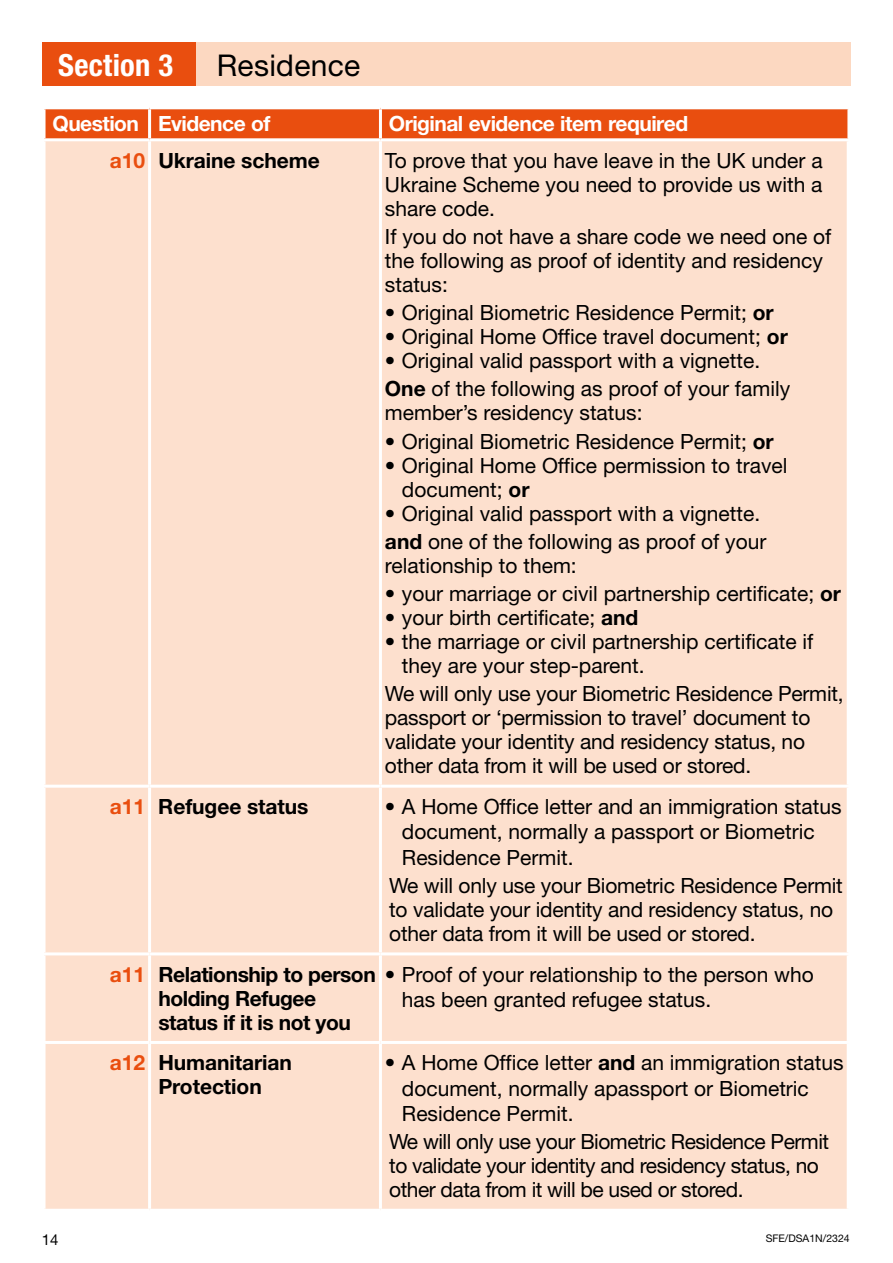
<style>
.page{position:relative;width:893px;height:1263px;background:#fff}
.page>*{position:absolute;margin:0;border:0;box-sizing:border-box;transform-origin:0 0}
.Section_header_1{font:700 condensed 30.6px "Helvetica Neue LT Std";letter-spacing:.01em;color:#fff}
.Section_header_2{font:30px "Helvetica Neue LT Std";letter-spacing:.01em;color:#000}
.Table_-_Bullet{font:21px/25.5px "Helvetica Neue LT Std";color:#000}
.Table_-_Body{font:21px/24px "Helvetica Neue LT Std";color:#000}
.Table_contents_Hel_R{font:21px/24px "Helvetica Neue LT Std";letter-spacing:-.025em;color:#000}
.Table_contents_Hel_R-2{font:700 21px/24px "Helvetica Neue LT Std";letter-spacing:-.005em;color:#000}
.t1{font:700 21px "Helvetica Neue LT Std";letter-spacing:-.025em;color:#fff}
.sub-section_number{font:700 21px "Helvetica Neue LT Std";color:#e94e0f}
.t2{font:15px "Helvetica Neue LT Std";color:#000}
.t3{font:10.5px "Helvetica Neue LT Std";color:#000}
.s1{font-weight:700}
.s2{font-weight:400}
</style>
<div class="page">
<div style="left:192px;top:43px;width:658px;height:43px;background:#fcd8c1"></div>
<div style="left:43px;top:43px;width:153px;height:43px;background:#e94e0f"></div>
<div style="left:46px;top:109px;width:801px;height:29px;background:#e94e0f"></div>
<div style="left:46px;top:141px;width:801px;height:1068px;background:#fde0ce"></div>
<hr style="left:148px;top:109px;width:3px;height:29px;background:#fff">
<hr style="left:379px;top:109px;width:3px;height:29px;background:#fff">
<hr style="left:148px;top:141px;width:3px;height:644px;background:#fff">
<hr style="left:379px;top:141px;width:3px;height:644px;background:#fff">
<hr style="left:43px;top:785px;width:107px;height:3px;background:#fff">
<hr style="left:150px;top:785px;width:230px;height:3px;background:#fff">
<hr style="left:148px;top:788px;width:3px;height:164px;background:#fff">
<hr style="left:380px;top:785px;width:470px;height:3px;background:#fff">
<hr style="left:379px;top:788px;width:3px;height:164px;background:#fff">
<hr style="left:43px;top:952px;width:107px;height:3px;background:#fff">
<hr style="left:150px;top:952px;width:230px;height:3px;background:#fff">
<hr style="left:148px;top:955px;width:3px;height:86px;background:#fff">
<hr style="left:380px;top:952px;width:470px;height:3px;background:#fff">
<hr style="left:379px;top:955px;width:3px;height:86px;background:#fff">
<hr style="left:43px;top:1041px;width:107px;height:3px;background:#fff">
<hr style="left:150px;top:1041px;width:230px;height:3px;background:#fff">
<hr style="left:148px;top:1044px;width:3px;height:165px;background:#fff">
<hr style="left:380px;top:1041px;width:470px;height:3px;background:#fff">
<hr style="left:379px;top:1044px;width:3px;height:165px;background:#fff">
<h1 class="Section_header_1" style="left:58px;top:46px;width:116px">Section 3</h1>
<h2 class="Section_header_2" style="left:217px;top:47px;width:145px">Residence</h2>
<p class="t1" style="left:53px;top:111px;width:88px">Question</p>
<p class="t1" style="left:158px;top:111px;width:114px">Evidence of</p>
<p class="t1" style="left:389px;top:111px;width:301px">Original evidence item required</p>
<p class="sub-section_number" style="left:110px;top:147px;width:37px">a10</p>
<p class="Table_contents_Hel_R-2" style="left:158px;top:148px;width:163px">Ukraine scheme</p>
<p class="Table_-_Body" style="left:385px;top:148px;width:439px;text-align:justify">To prove that you have leave in the UK under a Ukraine Scheme you need to provide us with a share code.</p>
<p class="Table_-_Body" style="left:385px;top:224px;width:448px">If you do not have a share code we need one of the following as proof of identity and residency status:</p>
<p class="Table_-_Bullet" style="left:385px;top:300px;width:390px">• Original Biometric Residence Permit; <span class="s1">or</span></p>
<p class="Table_-_Bullet" style="left:385px;top:324px;width:404px">• Original Home Office travel document; <span class="s1">or</span></p>
<p class="Table_-_Bullet" style="left:385px;top:348px;width:377px">• Original valid passport with a vignette.</p>
<p class="Table_-_Body" style="left:385px;top:377px;width:407px"><span class="s1">One</span> of the following as proof of your family member’s residency status:</p>
<p class="Table_-_Bullet" style="left:385px;top:428px;width:390px">• Original Biometric Residence Permit; <span class="s1">or</span></p>
<p class="Table_-_Bullet" style="left:402px;top:453px;width:387px;line-height:24px;text-indent:-17px">• Original Home Office permission to travel document; <span class="s1">or</span></p>
<p class="Table_-_Bullet" style="left:385px;top:500px;width:377px">• Original valid passport with a vignette.</p>
<p class="Table_-_Body" style="left:385px;top:529px;width:383px"><span class="s1">and</span> one of the following as proof of your relationship to them:</p>
<p class="Table_-_Bullet" style="left:385px;top:581px;width:458px">• your marriage or civil partnership certificate; <span class="s1">or</span></p>
<p class="Table_-_Bullet" style="left:385px;top:605px;width:255px">• your birth certificate; <span class="s1">and</span></p>
<p class="Table_-_Bullet" style="left:402px;top:629px;width:413px;line-height:24px;text-indent:-17px">• the marriage or civil partnership certificate if they are your step-parent.</p>
<p class="Table_-_Body" style="left:385px;top:682px;width:460px">We will only use your Biometric Residence Permit, passport or ‘permission to travel’ document to validate your identity and residency status, no other data from it will be used or stored.</p>
<p class="sub-section_number" style="left:110px;top:793px;width:37px">a11</p>
<p class="Table_contents_Hel_R-2" style="left:158px;top:794px;width:152px">Refugee status</p>
<p class="Table_-_Bullet" style="left:402px;top:793px;width:441px;text-indent:-17px">• A Home Office letter and an immigration status document, normally a passport or Biometric<br>Residence Permit.</p>
<p class="Table_contents_Hel_R" style="left:389px;top:873px;width:455px">We will only use your Biometric Residence Permit to validate your identity and residency status, no other data from it will be used or stored.</p>
<p class="sub-section_number" style="left:110px;top:961px;width:37px">a11</p>
<p class="Table_contents_Hel_R-2" style="left:158px;top:962px;width:657px">Relationship to person <span class="s2">• Proof of your relationship to the person who </span>holding Refugee<br>status if it is not you</p>
<p class="Table_-_Bullet" style="left:402px;top:987px;width:311px">has been granted refugee status.</p>
<p class="sub-section_number" style="left:110px;top:1050px;width:37px">a12</p>
<p class="Table_contents_Hel_R-2" style="left:158px;top:1050px;width:135px">Humanitarian<br>Protection</p>
<p class="Table_-_Bullet" style="left:402px;top:1050px;width:443px;text-indent:-17px">• A Home Office letter <span class="s1">and</span> an immigration status document, normally apassport or Biometric<br>Residence Permit.</p>
<p class="Table_contents_Hel_R" style="left:389px;top:1130px;width:441px">We will only use your Biometric Residence Permit to validate your identity and residency status, no other data from it will be used or stored.</p>
<p class="t2" style="left:42px;top:1231px;width:18px">14</p>
<p class="t3" style="left:766px;top:1232px;width:86px">SFE/DSA1N/2324</p>
</div>
